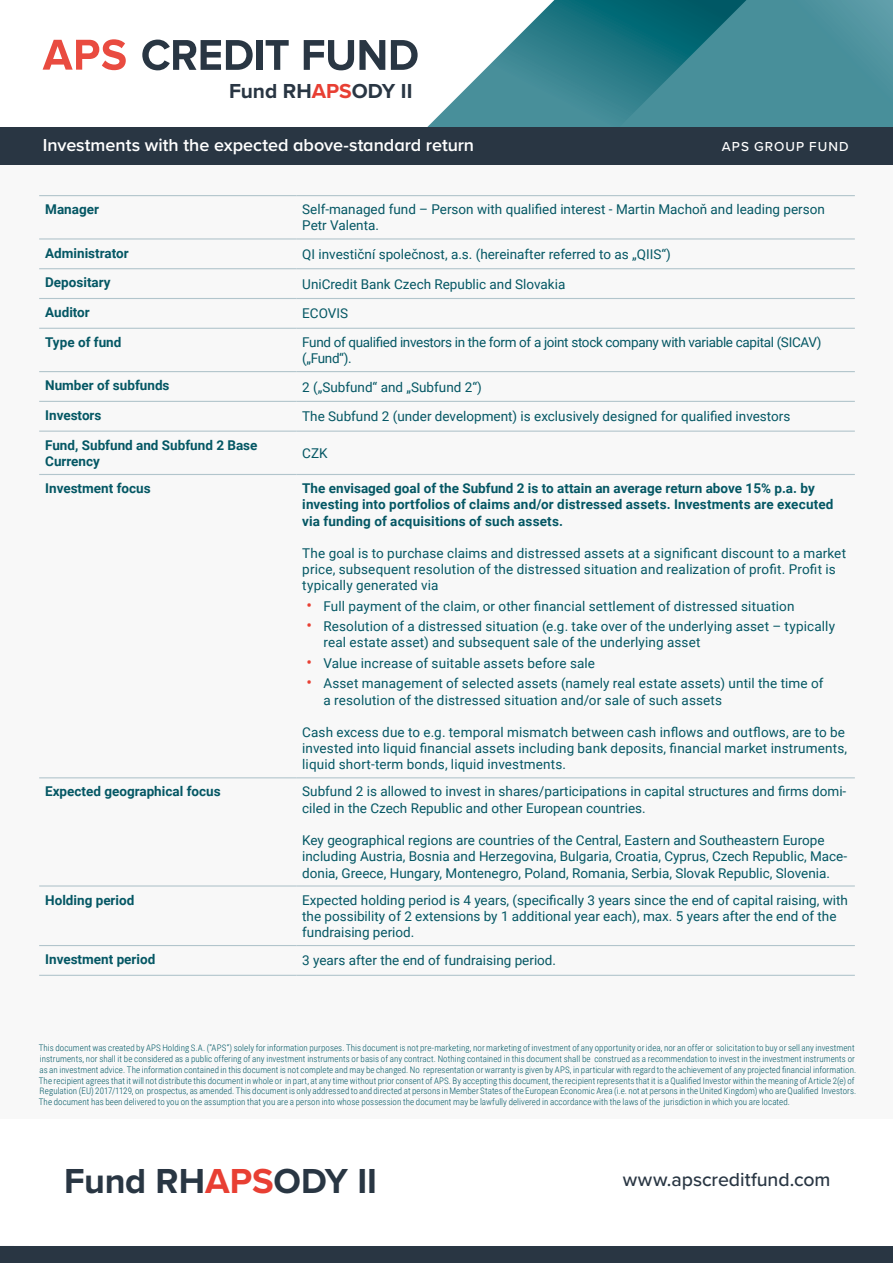
<style>
.page{position:relative;width:893px;height:1263px;background:#fff}
.page>*{position:absolute;margin:0;border:0;box-sizing:border-box;transform-origin:0 0}
.t1{font:700 36px "Proxima Nova";color:#293643}
.t2{font:700 21px "Proxima Nova";color:#293643}
.t3{font:500 19.5px "Proxima Nova";color:#293643}
.t4{font:600 18px "Proxima Nova A";color:#fff}
.t5{font:13.5px/16.2px "Roboto";color:#045764}
.t6{font:700 13.5px/16.2px "Roboto";color:#045764}
.t7{font:13.5px "Roboto";letter-spacing:-.025em;color:#045764}
.t8{font:500 13.5px "Proxima Nova";letter-spacing:.08em;color:#fff}
.H2_-_Roboto{font:300 9px/10.8px "Roboto Condensed";letter-spacing:.005em;color:#005865}
.s1{color:#e83f33}
.s2{font-size:16.5px;color:#e83f33}
</style>
<div class="page">
<div style="left:0;top:165px;width:893px;height:953px;background:#f8f8f8"></div>
<svg style="left:427px;top:0;width:191px;height:127px"></svg>
<svg style="left:618px;top:0;width:275px;height:127px;background:#3b8792"></svg>
<hr style="left:39px;top:238px;width:257px;height:2px;background:#b2c5cc">
<hr style="left:296px;top:238px;width:559px;height:2px;background:#b2c5cc">
<hr style="left:39px;top:268px;width:257px;height:1px;background:#b2c5cc">
<hr style="left:296px;top:268px;width:559px;height:1px;background:#b2c5cc">
<hr style="left:39px;top:298px;width:257px;height:1px;background:#b2c5cc">
<hr style="left:296px;top:298px;width:559px;height:1px;background:#b2c5cc">
<hr style="left:39px;top:328px;width:257px;height:1px;background:#b2c5cc">
<hr style="left:296px;top:328px;width:559px;height:1px;background:#b2c5cc">
<hr style="left:39px;top:371px;width:257px;height:1px;background:#b2c5cc">
<hr style="left:296px;top:371px;width:559px;height:1px;background:#b2c5cc">
<hr style="left:39px;top:401px;width:257px;height:1px;background:#b2c5cc">
<hr style="left:296px;top:401px;width:559px;height:1px;background:#b2c5cc">
<hr style="left:39px;top:431px;width:257px;height:1px;background:#b2c5cc">
<hr style="left:296px;top:431px;width:559px;height:1px;background:#b2c5cc">
<hr style="left:39px;top:474px;width:257px;height:1px;background:#b2c5cc">
<hr style="left:296px;top:474px;width:559px;height:1px;background:#b2c5cc">
<hr style="left:39px;top:777px;width:257px;height:1px;background:#b2c5cc">
<hr style="left:296px;top:777px;width:559px;height:1px;background:#b2c5cc">
<hr style="left:39px;top:885px;width:257px;height:1px;background:#b2c5cc">
<hr style="left:296px;top:885px;width:559px;height:1px;background:#b2c5cc">
<hr style="left:39px;top:945px;width:257px;height:1px;background:#b2c5cc">
<hr style="left:296px;top:945px;width:559px;height:1px;background:#b2c5cc">
<hr style="left:39px;top:975px;width:257px;height:1px;background:#b2c5cc">
<hr style="left:296px;top:975px;width:559px;height:1px;background:#b2c5cc">
<hr style="left:39px;top:195px;width:257px;height:1px;background:#b2c5cc">
<hr style="left:296px;top:195px;width:559px;height:1px;background:#b2c5cc">
<div style="left:0;top:1246px;width:893px;height:17px;background:#293643"></div>
<div style="left:0;top:127px;width:893px;height:38px;background:#293643"></div>
<svg style="left:43px;top:39px;width:83px;height:31px"></svg>
<svg style="left:142px;top:40px;width:111px;height:30px"></svg>
<div style="left:257px;top:40px;width:6px;height:30px;background:#293643"></div>
<svg style="left:266px;top:40px;width:23px;height:30px"></svg>
<svg style="left:304px;top:40px;width:81px;height:30px"></svg>
<svg style="left:391px;top:40px;width:27px;height:30px"></svg>
<p class="t2" style="left:229px;top:76px;width:185px">Fund RH<span class="s1">APS</span>ODY II</p>
<p class="t4" style="left:43px;top:132px;width:433px">Investments with the expected above-standard return</p>
<p class="t8" style="left:722px;top:137px;width:128px">APS GROUP FUND</p>
<p class="t6" style="left:45px;top:201px;width:55px">Manager</p>
<p class="t5" style="left:302px;top:201px;width:524px">Self-managed fund – Person with qualified interest - Martin Machoň and leading person<br>Petr Valenta.</p>
<p class="t6" style="left:45px;top:244px;width:85px">Administrator</p>
<p class="t5" style="left:302px;top:245px;width:370px">QI investiční společnost, a.s. (hereinafter referred to as „QIIS“)</p>
<p class="t6" style="left:45px;top:274px;width:67px">Depositary</p>
<p class="t5" style="left:302px;top:275px;width:265px">UniCredit Bank Czech Republic and Slovakia</p>
<p class="t6" style="left:45px;top:304px;width:46px">Auditor</p>
<p class="t5" style="left:302px;top:305px;width:47px">ECOVIS</p>
<p class="t6" style="left:45px;top:333px;width:78px">Type of fund</p>
<p class="t7" style="left:302px;top:333px;width:521px">Fund of qualified investors in the form of a joint stock company with variable capital (SICAV)</p>
<p class="t5" style="left:302px;top:350px;width:51px">(„Fund“).</p>
<p class="t6" style="left:45px;top:377px;width:126px">Number of subfunds</p>
<p class="t5" style="left:302px;top:378px;width:181px">2 („Subfund“ and „Subfund 2“)</p>
<p class="t6" style="left:45px;top:407px;width:58px">Investors</p>
<p class="t5" style="left:302px;top:408px;width:490px">The Subfund 2 (under development) is exclusively designed for qualified investors</p>
<p class="t6" style="left:45px;top:436px;width:214px">Fund, Subfund and Subfund 2 Base<br>Currency</p>
<p class="t5" style="left:302px;top:444px;width:27px">CZK</p>
<p class="t6" style="left:45px;top:480px;width:107px">Investment focus</p>
<p class="t6" style="left:302px;top:480px;width:533px">The envisaged goal of the Subfund 2 is to attain an average return above 15% p.a. by investing into portfolios of claims and/or distressed assets. Investments are executed via funding of acquisitions of such assets.</p>
<p class="t5" style="left:302px;top:544px;width:545px">The goal is to purchase claims and distressed assets at a significant discount to a market price, subsequent resolution of the distressed situation and realization of profit. Profit is typically generated via</p>
<p class="t5" style="left:306px;top:597px;width:490px"><span class="s2">•</span> Full payment of the claim, or other financial settlement of distressed situation</p>
<p class="t5" style="left:323px;top:618px;width:513px;text-indent:-17px"><span class="s2">•</span> Resolution of a distressed situation (e.g. take over of the underlying asset – typically real estate asset) and subsequent sale of the underlying asset</p>
<p class="t5" style="left:306px;top:654px;width:290px"><span class="s2">•</span> Value increase of suitable assets before sale</p>
<p class="t5" style="left:323px;top:675px;width:501px;text-indent:-17px"><span class="s2">•</span> Asset management of selected assets (namely real estate assets) until the time of a resolution of the distressed situation and/or sale of such assets</p>
<p class="t5" style="left:302px;top:723px;width:547px">Cash excess due to e.g. temporal mismatch between cash inflows and outflows, are to be invested into liquid financial assets including bank deposits, financial market instruments, liquid short-term bonds, liquid investments.</p>
<p class="t6" style="left:45px;top:783px;width:177px">Expected geographical focus</p>
<p class="t5" style="left:302px;top:783px;width:546px">Subfund 2 is allowed to invest in shares/participations in capital structures and firms domi&shy;ciled in the Czech Republic and other European countries.</p>
<p class="t5" style="left:302px;top:832px;width:546px">Key geographical regions are countries of the Central, Eastern and Southeastern Europe including Austria, Bosnia and Herzegovina, Bulgaria, Croatia, Cyprus, Czech Republic, Mace&shy;donia, Greece, Hungary, Montenegro, Poland, Romania, Serbia, Slovak Republic, Slovenia.</p>
<p class="t6" style="left:45px;top:891px;width:91px">Holding period</p>
<p class="t5" style="left:302px;top:891px;width:547px">Expected holding period is 4 years, (specifically 3 years since the end of capital raising, with the possibility of 2 extensions by 1 additional year each), max. 5 years after the end of the fundraising period.</p>
<p class="t6" style="left:45px;top:951px;width:112px">Investment period</p>
<p class="t5" style="left:302px;top:952px;width:255px">3 years after the end of fundraising period.</p>
<p class="H2_-_Roboto" style="left:39px;top:1042px;width:819px">This document was created by APS Holding S.A. (“APS”) solely for information purposes. This document is not pre-marketing, nor marketing of investment of any opportunity or idea, nor an offer or solicitation to buy or sell any investment instruments, nor shall it be considered as a public offering of any investment instruments or basis of any contract. Nothing contained in this document shall be construed as a recommendation to invest in the investment instruments or as an investment advice. The information contained in this document is not complete and may be changed. No representation or warranty is given by APS, in particular with regard to the achievement of any projected financial information.<br>The recipient agrees that it will not distribute this document in whole or in part, at any time without prior consent of APS. By accepting this document, the recipient represents that it is a Qualified Investor within the meaning of Article 2(e) of Regulation (EU) 2017/1129, on prospectus, as amended. This document is only addressed to and directed at persons in Member States of the European Economic Area (i.e. not at persons in the United Kingdom) who are Qualified Investors.<br>The document has been delivered to you on the assumption that you are a person into whose possession the document may be lawfully delivered in accordance with the laws of the jurisdiction in which you are located.</p>
<p class="t1" style="left:64px;top:1154px;width:314px">Fund RH<span class="s1">APS</span>ODY II</p>
<p class="t3" style="left:623px;top:1165px;width:209px">www.apscreditfund.com</p>
</div>
